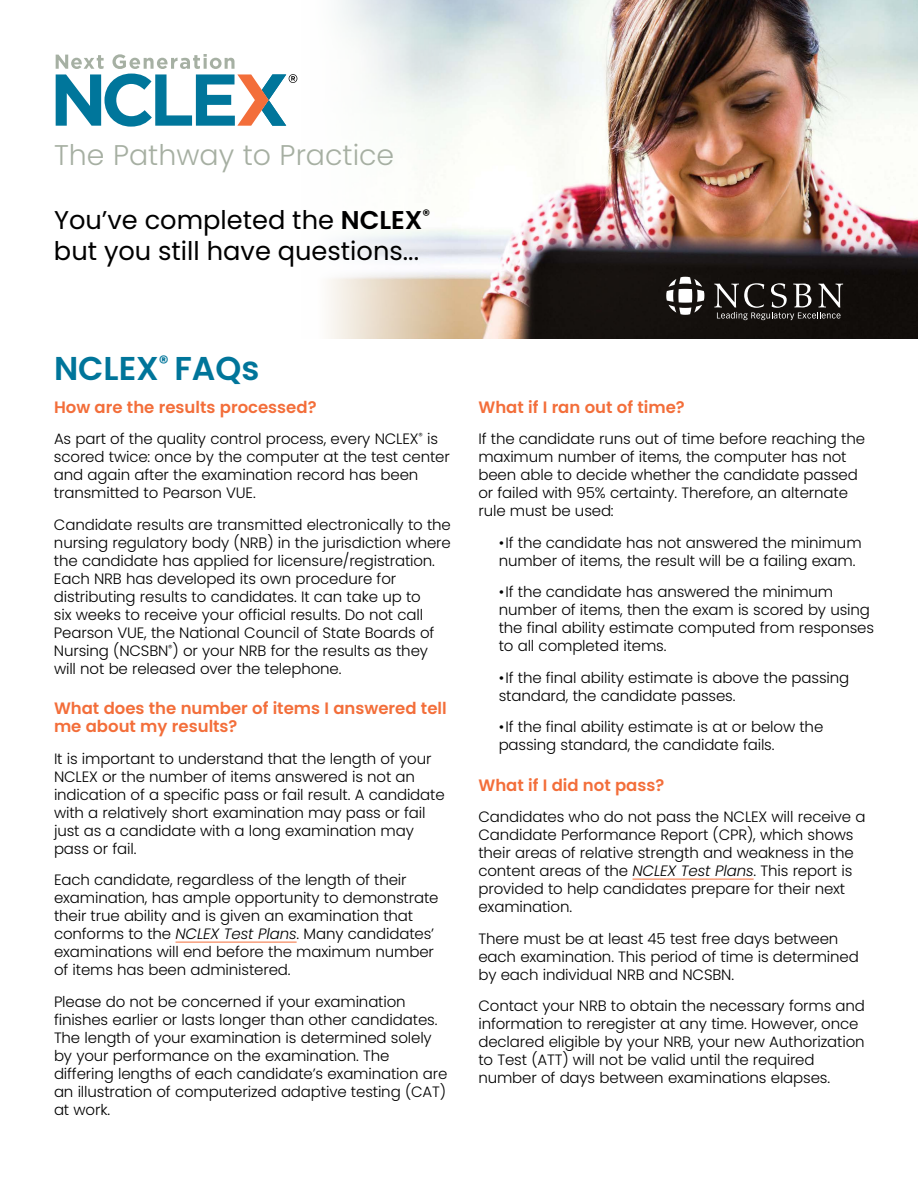
<style>
.page{position:relative;width:918px;height:1188px;background:#fff}
.page>*{position:absolute;margin:0;border:0;box-sizing:border-box;transform-origin:0 0}
.t1{font:600 33px "Poppins";color:#00759a}
.t2{font:300 28.35px "Poppins";color:#a6afa2}
.t3{font:25.65px/30.9px "Poppins";color:#000}
.t4{font:600 16.5px/18px "Poppins";color:#f36e3a}
.t5{font:300 15px/18px "Poppins";letter-spacing:-.01em;color:#000}
.s1{font-weight:600}
.s2{font-style:italic}
</style>
<div class="page">
<img style="left:328px;top:0;width:590px;height:339px">
<svg style="left:666px;top:277px;width:38px;height:38px"></svg>
<svg style="left:714px;top:283px;width:129px;height:37px;background:#423e3c"></svg>
<hr style="left:176px;top:942px;width:121px;height:1px;background:#f36e3a">
<hr style="left:633px;top:879px;width:121px;height:1px;background:#f36e3a">
<svg style="left:56px;top:54px;width:241px;height:73px"></svg>
<h2 class="t2" style="left:54px;top:138px;width:342px">The Pathway to Practice</h2>
<h3 class="t3" style="left:54px;top:205px;width:378px">You’ve completed the <span class="s1">NCLEX</span><sup>® </sup>but you still have questions...</h3>
<h1 class="t1" style="left:54px;top:350px;width:207px">NCLEX<sup>®</sup> FAQs</h1>
<p class="t4" style="left:54px;top:398px;width:264px">How are the results processed?</p>
<p class="t5" style="left:54px;top:430px;width:397px">As part of the quality control process, every NCLEX<sup>®</sup> is scored twice: once by the computer at the test center and again after the examination record has been transmitted to Pearson VUE.</p>
<p class="t5" style="left:54px;top:515px;width:398px">Candidate results are transmitted electronically to the nursing regulatory body (NRB) in the jurisdiction where the candidate has applied for licensure/registration.<br>Each NRB has developed its own procedure for distributing results to candidates. It can take up to<br>six weeks to receive your official results. Do not call Pearson VUE, the National Council of State Boards of Nursing (NCSBN<sup>®</sup>) or your NRB for the results as they will not be released over the telephone.</p>
<p class="t4" style="left:54px;top:699px;width:394px">What does the number of items I answered tell me about my results?</p>
<p class="t5" style="left:54px;top:749px;width:392px">It is important to understand that the length of your NCLEX or the number of items answered is not an indication of a specific pass or fail result. A candidate with a relatively short examination may pass or fail just as a candidate with a long examination may pass or fail.</p>
<p class="t5" style="left:54px;top:871px;width:386px">Each candidate, regardless of the length of their examination, has ample opportunity to demonstrate their true ability and is given an examination that conforms to the <span class="s2">NCLEX Test Plans</span>. Many candidates’ examinations will end before the maximum number of items has been administered.</p>
<p class="t5" style="left:54px;top:992px;width:395px">Please do not be concerned if your examination finishes earlier or lasts longer than other candidates.<br>The length of your examination is determined solely by your performance on the examination. The differing lengths of each candidate’s examination are an illustration of computerized adaptive testing (CAT) at work.</p>
<p class="t4" style="left:478px;top:398px;width:208px">What if I ran out of time?</p>
<p class="t5" style="left:478px;top:430px;width:388px">If the candidate runs out of time before reaching the maximum number of items, the computer has not been able to decide whether the candidate passed or failed with 95% certainty. Therefore, an alternate rule must be used:</p>
<p class="t5" style="left:499px;top:533px;width:364px">•If the candidate has not answered the minimum number of items, the result will be a failing exam.</p>
<p class="t5" style="left:499px;top:583px;width:377px">•If the candidate has answered the minimum number of items, then the exam is scored by using the final ability estimate computed from responses to all completed items.</p>
<p class="t5" style="left:499px;top:668px;width:352px">•If the final ability estimate is above the passing standard, the candidate passes.</p>
<p class="t5" style="left:499px;top:718px;width:326px">•If the final ability estimate is at or below the passing standard, the candidate fails.</p>
<p class="t4" style="left:478px;top:776px;width:187px">What if I did not pass?</p>
<p class="t5" style="left:478px;top:808px;width:389px">Candidates who do not pass the NCLEX will receive a Candidate Performance Report (CPR), which shows their areas of relative strength and weakness in the content areas of the <span class="s2">NCLEX Test Plans</span>. This report is provided to help candidates prepare for their next examination.</p>
<p class="t5" style="left:478px;top:929px;width:382px">There must be at least 45 test free days between each examination. This period of time is determined by each individual NRB and NCSBN.</p>
<p class="t5" style="left:478px;top:997px;width:388px">Contact your NRB to obtain the necessary forms and information to reregister at any time. However, once declared eligible by your NRB, your new Authorization to Test (ATT) will not be valid until the required number of days between examinations elapses.</p>
</div>
